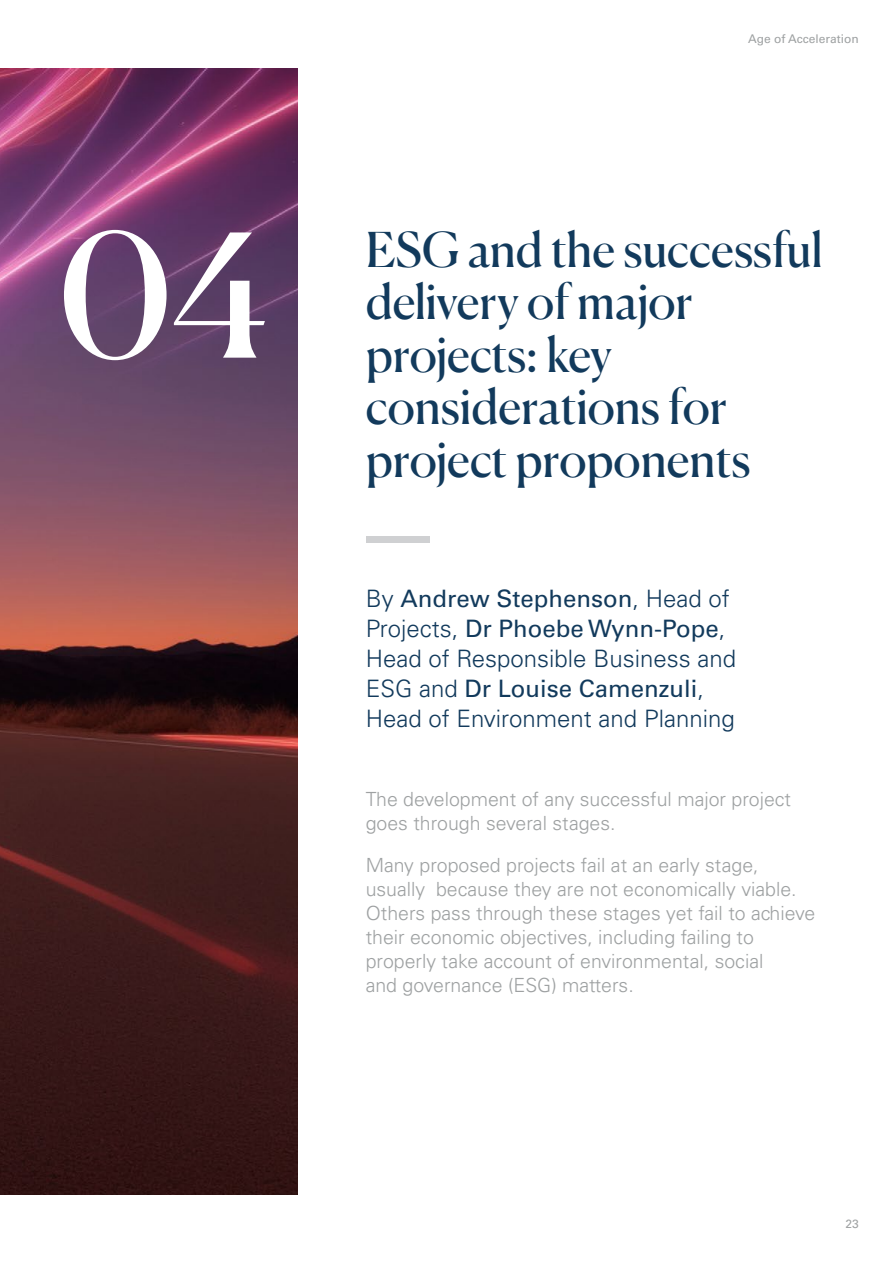
<style>
.page{position:relative;width:893px;height:1263px;background:#fff}
.page>*{position:absolute;margin:0;border:0;box-sizing:border-box;transform-origin:0 0}
.t1{font:171px "Canela";color:#fff}
.t2{font:48px/52.5px "Canela";letter-spacing:-.005em;color:#123a5c}
.t3{font:300 24px/30px "Univers LT Std";color:#123a5c}
.t4{font:300 19.5px/24px "Univers LT Std";color:#9ea1a2}
.t5{font:12px "Univers LT Std";color:#9ea1a2}
.s1{font-weight:400}
</style>
<div class="page">
<img style="left:0;top:68px;width:298px;height:1127px">
<div style="left:366px;top:536px;width:63px;height:7px;background:#cfd0d2"></div>
<h1 class="t1" style="left:57px;top:163px;width:214px">04</h1>
<p class="t5" style="left:748px;top:31px;width:112px">Age of Acceleration</p>
<h2 class="t2" style="left:366px;top:219px;width:459px">ESG and the successful delivery of major projects: key considerations for project proponents</h2>
<p class="t3" style="left:366px;top:583px;width:372px">By <span class="s1">Andrew Stephenson</span>, Head of<br>Projects, <span class="s1">Dr Phoebe Wynn-Pope</span>,<br>Head of Responsible Business and<br>ESG and <span class="s1">Dr Louise Camenzuli</span>,<br>Head of Environment and Planning</p>
<p class="t4" style="left:366px;top:787px;width:427px">The development of any successful major project goes through several stages.</p>
<p class="t4" style="left:366px;top:853px;width:451px">Many proposed projects fail at an early stage, usually because they are not economically viable.<br>Others pass through these stages yet fail to achieve their economic objectives, including failing to properly take account of environmental, social<br>and governance (ESG) matters.</p>
<p class="t5" style="left:846px;top:1217px;width:15px">23</p>
</div>
